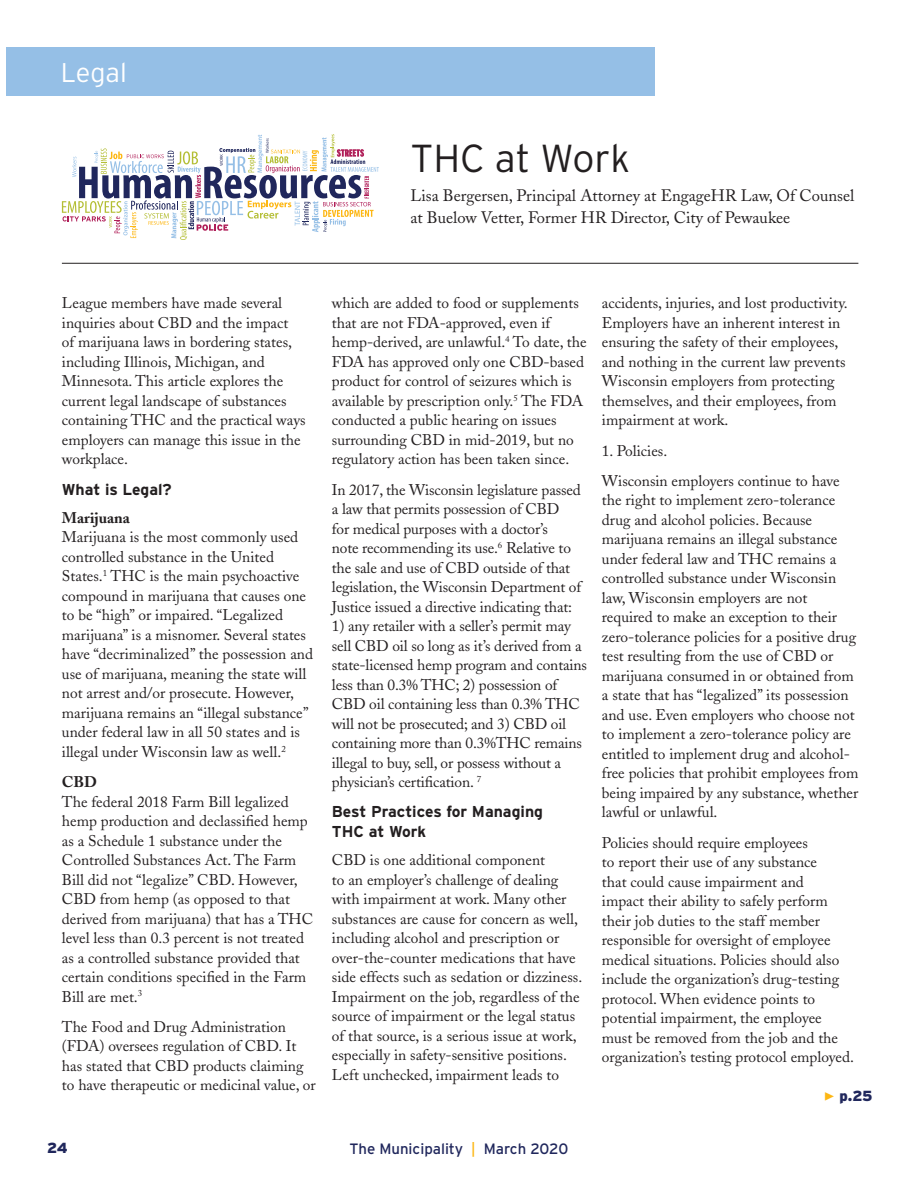
<style>
.page{position:relative;width:918px;height:1188px;background:#fff}
.page>*{position:absolute;margin:0;border:0;box-sizing:border-box;transform-origin:0 0}
.t1{font:300 39px "Interstate";color:#231f20}
.t2{font:300 27px "Interstate";color:#fff}
.t3{font:16.5px/22.5px "Adobe Caslon";color:#231f20}
.t4{font:700 15.75px/19.5px "Interstate";color:#231f20}
.t5{font:15.3px/19.5px "Adobe Caslon";color:#231f20}
.t6{font:700 15.3px "Adobe Caslon";color:#231f20}
.t7{font:15px "Interstate";color:#20275c}
.t8{font:900 14.7px "Interstate";color:#20275c}
.s1{font-family:"Minion Pro";font-weight:400;font-stretch:condensed;font-size:18px;color:#fdb714}
.s2{color:#fdb714}
</style>
<div class="page">
<div style="left:7px;top:47px;width:648px;height:49px;background:#95bfe6"></div>
<svg style="left:62px;top:134px;width:317px;height:106px"></svg>
<hr style="left:62px;top:263px;width:796px;height:1px;background:#231f20">
<h2 class="t2" style="left:61px;top:63px;width:68px">Legal</h2>
<h1 class="t1" style="left:410px;top:144px;width:221px">THC at Work</h1>
<p class="t3" style="left:410px;top:186px;width:445px">Lisa Bergersen, Principal Attorney at EngageHR Law, Of Counsel at Buelow Vetter, Former HR Director, City of Pewaukee</p>
<p class="t5" style="left:62px;top:295px;width:245px">League members have made several inquiries about CBD and the impact<br>of marijuana laws in bordering states, including Illinois, Michigan, and Minnesota. This article explores the current legal landscape of substances containing THC and the practical ways employers can manage this issue in the workplace.</p>
<p class="t4" style="left:62px;top:479px;width:111px">What is Legal?</p>
<p class="t6" style="left:62px;top:511px;width:69px">Marijuana</p>
<p class="t5" style="left:62px;top:529px;width:253px">Marijuana is the most commonly used controlled substance in the United States.<sup>1</sup> THC is the main psychoactive compound in marijuana that causes one to be “high” or impaired. “Legalized marijuana” is a misnomer. Several states have “decriminalized” the possession and use of marijuana, meaning the state will not arrest and/or prosecute. However, marijuana remains an “illegal substance” under federal law in all 50 states and is illegal under Wisconsin law as well.<sup>2</sup></p>
<p class="t6" style="left:62px;top:776px;width:37px">CBD</p>
<p class="t5" style="left:62px;top:793px;width:253px">The federal 2018 Farm Bill legalized hemp production and declassified hemp as a Schedule 1 substance under the Controlled Substances Act. The Farm Bill did not “legalize” CBD. However, CBD from hemp (as opposed to that derived from marijuana) that has a THC level less than 0.3 percent is not treated as a controlled substance provided that certain conditions specified in the Farm Bill are met.<sup>3</sup></p>
<p class="t5" style="left:62px;top:1019px;width:255px">The Food and Drug Administration (FDA) oversees regulation of CBD. It has stated that CBD products claiming to have therapeutic or medicinal value, or</p>
<p class="t5" style="left:332px;top:295px;width:256px">which are added to food or supplements that are not FDA-approved, even if hemp-derived, are unlawful.<sup>4</sup> To date, the FDA has approved only one CBD-based product for control of seizures which is available by prescription only.<sup>5</sup> The FDA conducted a public hearing on issues surrounding CBD in mid-2019, but no regulatory action has been taken since.</p>
<p class="t5" style="left:332px;top:482px;width:251px">In 2017, the Wisconsin legislature passed a law that permits possession of CBD<br>for medical purposes with a doctor’s<br>note recommending its use.<sup>6</sup> Relative to the sale and use of CBD outside of that legislation, the Wisconsin Department of Justice issued a directive indicating that:</p>
<p class="t5" style="left:332px;top:618px;width:257px">1) any retailer with a seller’s permit may sell CBD oil so long as it’s derived from a state-licensed hemp program and contains less than 0.3% THC; 2) possession of CBD oil containing less than 0.3% THC will not be prosecuted; and 3) CBD oil containing more than 0.3%THC remains illegal to buy, sell, or possess without a physician’s certification. <sup>7</sup></p>
<p class="t4" style="left:332px;top:802px;width:213px">Best Practices for Managing<br>THC at Work</p>
<p class="t5" style="left:332px;top:852px;width:252px">CBD is one additional component<br>to an employer’s challenge of dealing with impairment at work. Many other substances are cause for concern as well, including alcohol and prescription or over-the-counter medications that have side effects such as sedation or dizziness.<br>Impairment on the job, regardless of the source of impairment or the legal status of that source, is a serious issue at work, especially in safety-sensitive positions.<br>Left unchecked, impairment leads to</p>
<p class="t5" style="left:602px;top:295px;width:247px">accidents, injuries, and lost productivity.<br>Employers have an inherent interest in ensuring the safety of their employees, and nothing in the current law prevents Wisconsin employers from protecting themselves, and their employees, from impairment at work.</p>
<p class="t5" style="left:602px;top:437px;width:239px;line-height:30.3px">1. Policies.<br>Wisconsin employers continue to have</p>
<p class="t5" style="left:602px;top:492px;width:258px">the right to implement zero-tolerance drug and alcohol policies. Because marijuana remains an illegal substance under federal law and THC remains a controlled substance under Wisconsin law, Wisconsin employers are not required to make an exception to their zero-tolerance policies for a positive drug test resulting from the use of CBD or marijuana consumed in or obtained from a state that has “legalized” its possession and use. Even employers who choose not to implement a zero-tolerance policy are entitled to implement drug and alcohol&shy;free policies that prohibit employees from being impaired by any substance, whether lawful or unlawful.</p>
<p class="t5" style="left:602px;top:834px;width:254px">Policies should require employees<br>to report their use of any substance<br>that could cause impairment and<br>impact their ability to safely perform their job duties to the staff member responsible for oversight of employee medical situations. Policies should also include the organization’s drug-testing protocol. When evidence points to potential impairment, the employee must be removed from the job and the organization’s testing protocol employed.</p>
<p class="t8" style="left:824px;top:1087px;width:50px"><span class="s1">▶</span> p.25</p>
<p class="t8" style="left:47px;top:1140px;width:22px">24</p>
<p class="t7" style="left:350px;top:1140px;width:220px">The Municipality <span class="s2">|</span> March 2020</p>
</div>
